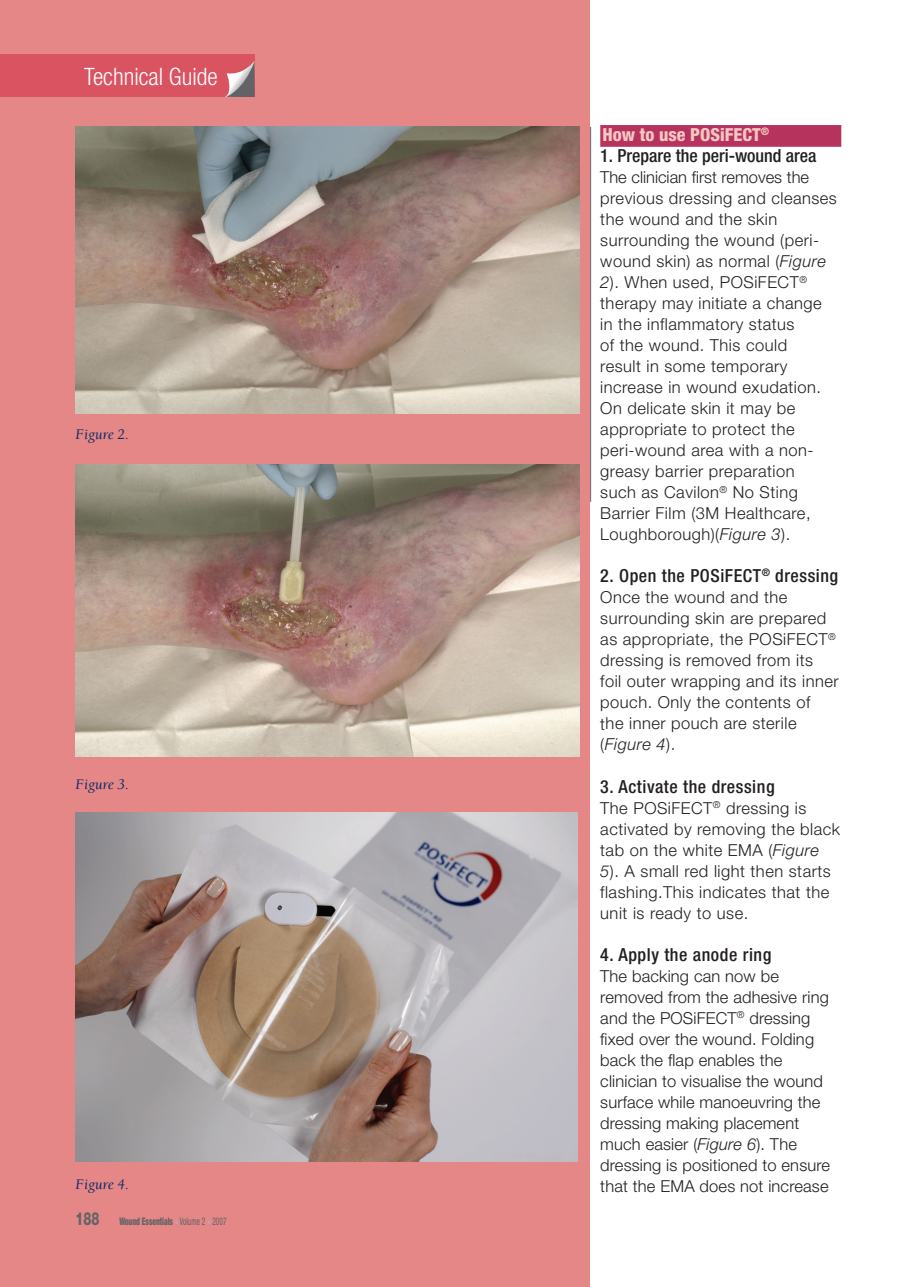
<style>
.page{position:relative;width:917px;height:1287px;background:#fff}
.page>*{position:absolute;margin:0;border:0;box-sizing:border-box;transform-origin:0 0}
.t1{font:300 condensed 24px "Helvetica Neue";color:#fff}
.t2{font:500 condensed 18px "Helvetica Neue";letter-spacing:.03em;color:#231f20}
.t3{font:500 condensed 18px "Helvetica Neue";color:#231f20}
.t4{font:800 condensed 18px "Helvetica Neue";color:#f3c7c2}
.t5{font:300 16.5px/21px "Helvetica Neue";letter-spacing:.03em;color:#231f20}
.t6{font:300 16.5px/21px "Helvetica Neue";letter-spacing:.01em;color:#231f20}
.t7{font:italic 15px "Berkeley";color:#0f2d65}
.t8{font:900 condensed 10.5px "Helvetica Neue";color:#636366;scale:.7 1}
.s1{font-weight:800;font-stretch:normal;font-size:18px}
.s2{font-weight:400;color:#adaeb2}
.s3{font-weight:400}
.s4{font-style:italic}
</style>
<div class="page">
<div style="left:0;top:0;width:590px;height:1287px;background:#e58687"></div>
<img style="left:76px;top:464px;width:503px;height:292px">
<img style="left:76px;top:812px;width:501px;height:350px">
<img style="left:76px;top:127px;width:503px;height:286px">
<hr style="left:590px;top:127px;width:1px;height:375px;background:#636366">
<div style="left:0;top:54px;width:254px;height:43px;background:#da5361"></div>
<svg style="left:225px;top:61px;width:29px;height:36px"></svg>
<div style="left:600px;top:125px;width:241px;height:22px;background:#b6335d"></div>
<h1 class="t1" style="left:84px;top:62px;width:135px">Technical Guide</h1>
<p class="t7" style="left:76px;top:426px;width:55px">Figure 2.</p>
<p class="t7" style="left:76px;top:776px;width:55px">Figure 3.</p>
<p class="t7" style="left:76px;top:1176px;width:55px">Figure 4.</p>
<p class="t8" style="left:76px;top:1214px;width:217px"><span class="s1">188</span> Wound Essentials <span class="s2">•</span> <span class="s3">Volume 2</span> <span class="s2">•</span> <span class="s3">2007</span></p>
<p class="t4" style="left:602px;top:124px;width:168px">How to use POSiFECT<sup>®</sup></p>
<p class="t3" style="left:600px;top:145px;width:218px">1. Prepare the peri-wound area</p>
<p class="t5" style="left:600px;top:167px;width:238px">The clinician first removes the previous dressing and cleanses the wound and the skin surrounding the wound (peri&shy;wound skin) as normal (<span class="s4">Figure<br>2</span>). When used, POSiFECT<sup>® </sup>therapy may initiate a change in the inflammatory status<br>of the wound. This could<br>result in some temporary increase in wound exudation.<br>On delicate skin it may be appropriate to protect the peri-wound area with a non&shy;greasy barrier preparation<br>such as Cavilon<sup>®</sup> No Sting<br>Barrier Film (3M Healthcare,<br>Loughborough)(<span class="s4">Figure 3</span>).</p>
<p class="t2" style="left:600px;top:565px;width:239px">2. Open the POSiFECT<sup>®</sup> dressing</p>
<p class="t5" style="left:600px;top:587px;width:240px">Once the wound and the surrounding skin are prepared as appropriate, the POSiFECT<sup>® </sup>dressing is removed from its<br>foil outer wrapping and its inner pouch. Only the contents of<br>the inner pouch are sterile (<span class="s4">Figure 4</span>).</p>
<p class="t2" style="left:600px;top:775px;width:176px">3. Activate the dressing</p>
<p class="t5" style="left:600px;top:797px;width:241px">The POSiFECT<sup>®</sup> dressing is activated by removing the black tab on the white EMA (<span class="s4">Figure<br>5</span>). A small red light then starts flashing.This indicates that the unit is ready to use.</p>
<p class="t2" style="left:600px;top:943px;width:173px">4. Apply the anode ring</p>
<p class="t6" style="left:600px;top:965px;width:231px">The backing can now be removed from the adhesive ring and the POSiFECT<sup>®</sup> dressing fixed over the wound. Folding back the flap enables the clinician to visualise the wound surface while manoeuvring the dressing making placement much easier (<span class="s4">Figure 6</span>). The dressing is positioned to ensure that the EMA does not increase</p>
</div>
